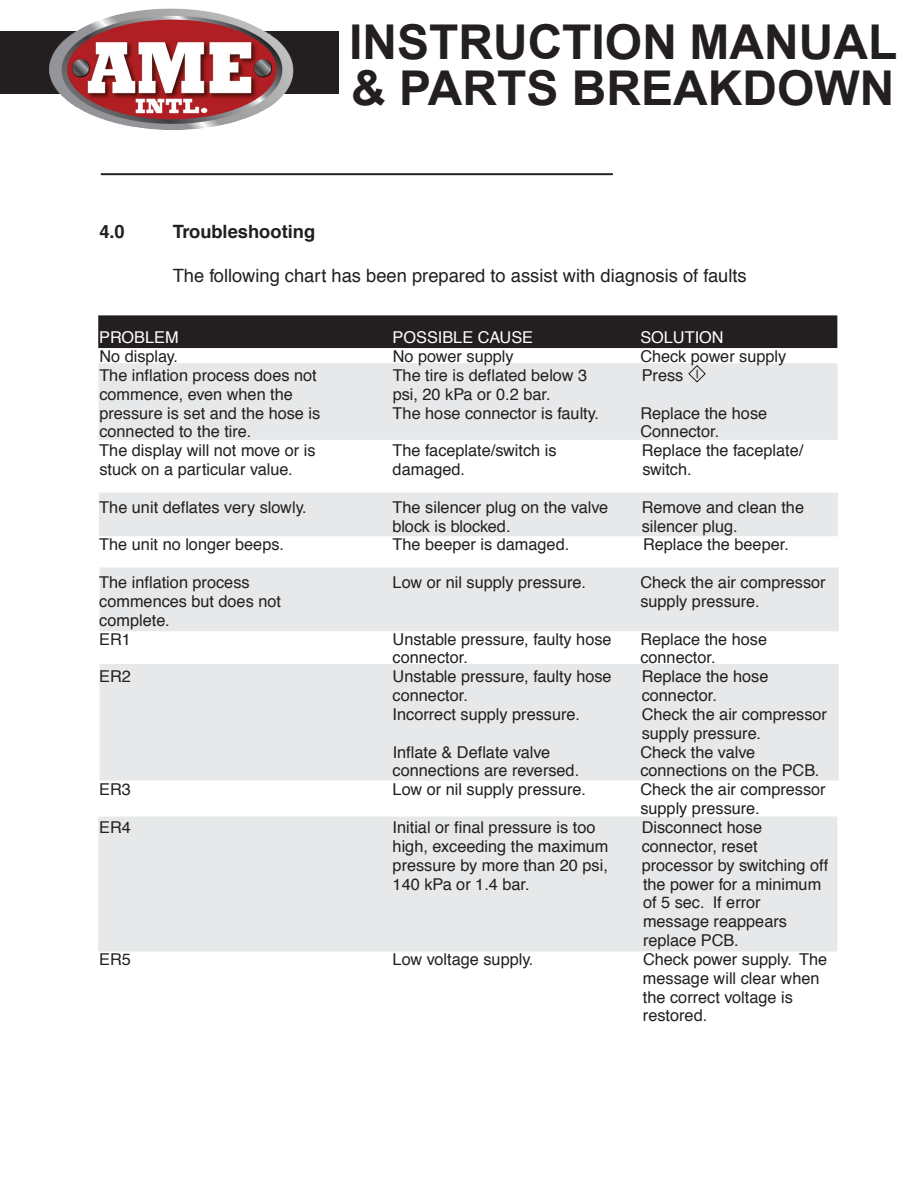
<style>
.page{position:relative;width:918px;height:1188px;background:#fff}
.page>*{position:absolute;margin:0;border:0;box-sizing:border-box;transform-origin:0 0}
.t1{font:700 48px/46.5px "Arial";color:#231f20}
.t2{font:18.3px "Helvetica";color:#231f20}
.t3{font:700 18.3px "Helvetica";color:#231f20}
.t4{font:16.35px/18.9px "Helvetica";color:#231f20}
.t5{font:16.35px "Helvetica";color:#fff}
</style>
<div class="page">
<div style="left:0;top:31px;width:339px;height:63px;background:#231f20"></div>
<img style="left:49px;top:9px;width:245px;height:120px">
<div style="left:99px;top:316px;width:737px;height:31px;background:#231f20"></div>
<div style="left:98px;top:315px;width:739px;height:33px;border:2px solid #231f20"></div>
<div style="left:101px;top:665px;width:737px;height:115px;background:#e7e8e9"></div>
<div style="left:100px;top:664px;width:739px;height:116px;border:2px solid #e7e8e9"></div>
<div style="left:99px;top:818px;width:737px;height:133px;background:#e7e8e9"></div>
<div style="left:98px;top:817px;width:739px;height:135px;border:2px solid #e7e8e9"></div>
<div style="left:101px;top:569px;width:737px;height:61px;background:#e7e8e9"></div>
<div style="left:100px;top:568px;width:739px;height:63px;border:2px solid #e7e8e9"></div>
<div style="left:100px;top:494px;width:737px;height:41px;background:#e7e8e9"></div>
<div style="left:99px;top:493px;width:739px;height:43px;border:2px solid #e7e8e9"></div>
<div style="left:99px;top:364px;width:738px;height:75px;background:#e7e8e9"></div>
<div style="left:98px;top:363px;width:740px;height:77px;border:2px solid #e7e8e9"></div>
<hr style="left:101px;top:173px;width:512px;height:2px;background:#231f20">
<svg style="left:688px;top:365px;width:18px;height:17px"></svg>
<h1 class="t1" style="left:349px;top:20px;width:550px">INSTRUCTION MANUAL &amp; PARTS BREAKDOWN</h1>
<p class="t3" style="left:99px;top:217px;width:27px">4.0</p>
<p class="t3" style="left:173px;top:217px;width:144px">Troubleshooting</p>
<p class="t2" style="left:173px;top:261px;width:576px">The following chart has been prepared to assist with diagnosis of faults</p>
<p class="t5" style="left:99px;top:325px;width:81px">PROBLEM</p>
<p class="t5" style="left:393px;top:325px;width:142px">POSSIBLE CAUSE</p>
<p class="t5" style="left:640px;top:325px;width:85px">SOLUTION</p>
<p class="t4" style="left:99px;top:347px;width:80px">No display.</p>
<p class="t4" style="left:393px;top:347px;width:122px">No power supply</p>
<p class="t4" style="left:640px;top:347px;width:147px">Check power supply</p>
<p class="t4" style="left:99px;top:366px;width:219px">The inflation process does not</p>
<p class="t4" style="left:393px;top:366px;width:196px">The tire is deflated below 3</p>
<p class="t4" style="left:642px;top:366px;width:43px">Press</p>
<p class="t4" style="left:99px;top:385px;width:195px">commence, even when the</p>
<p class="t4" style="left:393px;top:385px;width:159px">psi, 20 kPa or 0.2 bar.</p>
<p class="t4" style="left:99px;top:404px;width:223px">pressure is set and the hose is</p>
<p class="t4" style="left:393px;top:404px;width:208px">The hose connector is faulty.</p>
<p class="t4" style="left:640px;top:404px;width:128px">Replace the hose</p>
<p class="t4" style="left:99px;top:423px;width:153px">connected to the tire.</p>
<p class="t4" style="left:640px;top:423px;width:80px">Connector.</p>
<p class="t4" style="left:99px;top:442px;width:218px">The display will not move or is</p>
<p class="t4" style="left:393px;top:442px;width:165px">The faceplate/switch is</p>
<p class="t4" style="left:642px;top:442px;width:163px">Replace the faceplate/</p>
<p class="t4" style="left:99px;top:460px;width:195px">stuck on a particular value.</p>
<p class="t4" style="left:393px;top:460px;width:74px">damaged.</p>
<p class="t4" style="left:642px;top:460px;width:51px">switch.</p>
<p class="t4" style="left:99px;top:498px;width:209px">The unit deflates very slowly.</p>
<p class="t4" style="left:393px;top:498px;width:217px">The silencer plug on the valve</p>
<p class="t4" style="left:642px;top:498px;width:164px">Remove and clean the</p>
<p class="t4" style="left:393px;top:517px;width:119px">block is blocked.</p>
<p class="t4" style="left:642px;top:517px;width:97px">silencer plug.</p>
<p class="t4" style="left:99px;top:536px;width:186px">The unit no longer beeps.</p>
<p class="t4" style="left:393px;top:536px;width:178px">The beeper is damaged.</p>
<p class="t4" style="left:643px;top:536px;width:147px">Replace the beeper.</p>
<p class="t4" style="left:99px;top:573px;width:152px">The inflation process</p>
<p class="t4" style="left:393px;top:573px;width:195px">Low or nil supply pressure.</p>
<p class="t4" style="left:640px;top:573px;width:187px">Check the air compressor</p>
<p class="t4" style="left:99px;top:592px;width:183px">commences but does not</p>
<p class="t4" style="left:640px;top:592px;width:121px">supply pressure.</p>
<p class="t4" style="left:99px;top:611px;width:72px">complete.<br>ER1</p>
<p class="t4" style="left:393px;top:630px;width:221px">Unstable pressure, faulty hose</p>
<p class="t4" style="left:640px;top:630px;width:128px">Replace the hose</p>
<p class="t4" style="left:393px;top:649px;width:77px">connector.</p>
<p class="t4" style="left:640px;top:649px;width:77px">connector.</p>
<p class="t4" style="left:99px;top:668px;width:33px">ER2</p>
<p class="t4" style="left:393px;top:668px;width:221px">Unstable pressure, faulty hose</p>
<p class="t4" style="left:642px;top:668px;width:128px">Replace the hose</p>
<p class="t4" style="left:393px;top:686px;width:77px">connector.</p>
<p class="t4" style="left:642px;top:686px;width:77px">connector.</p>
<p class="t4" style="left:393px;top:705px;width:189px">Incorrect supply pressure.</p>
<p class="t4" style="left:642px;top:705px;width:187px">Check the air compressor supply pressure.</p>
<p class="t4" style="left:393px;top:743px;width:159px">Inflate &amp; Deflate valve</p>
<p class="t4" style="left:640px;top:743px;width:116px">Check the valve</p>
<p class="t4" style="left:393px;top:762px;width:188px">connections are reversed.</p>
<p class="t4" style="left:640px;top:762px;width:181px">connections on the PCB.</p>
<p class="t4" style="left:99px;top:781px;width:33px">ER3</p>
<p class="t4" style="left:393px;top:781px;width:195px">Low or nil supply pressure.</p>
<p class="t4" style="left:640px;top:781px;width:187px">Check the air compressor supply pressure.</p>
<p class="t4" style="left:99px;top:818px;width:33px">ER4</p>
<p class="t4" style="left:393px;top:818px;width:204px">Initial or final pressure is too</p>
<p class="t4" style="left:642px;top:818px;width:122px">Disconnect hose</p>
<p class="t4" style="left:393px;top:837px;width:217px">high, exceeding the maximum</p>
<p class="t4" style="left:642px;top:837px;width:118px">connector, reset</p>
<p class="t4" style="left:393px;top:856px;width:217px">pressure by more than 20 psi,</p>
<p class="t4" style="left:642px;top:856px;width:188px">processor by switching off</p>
<p class="t4" style="left:393px;top:875px;width:139px">140 kPa or 1.4 bar.</p>
<p class="t4" style="left:643px;top:875px;width:180px">the power for a minimum of 5 sec. If error message reappears replace PCB.</p>
<p class="t4" style="left:99px;top:950px;width:33px">ER5</p>
<p class="t4" style="left:393px;top:950px;width:142px">Low voltage supply.</p>
<p class="t4" style="left:643px;top:950px;width:186px">Check power supply. The message will clear when the correct voltage is restored.</p>
</div>
